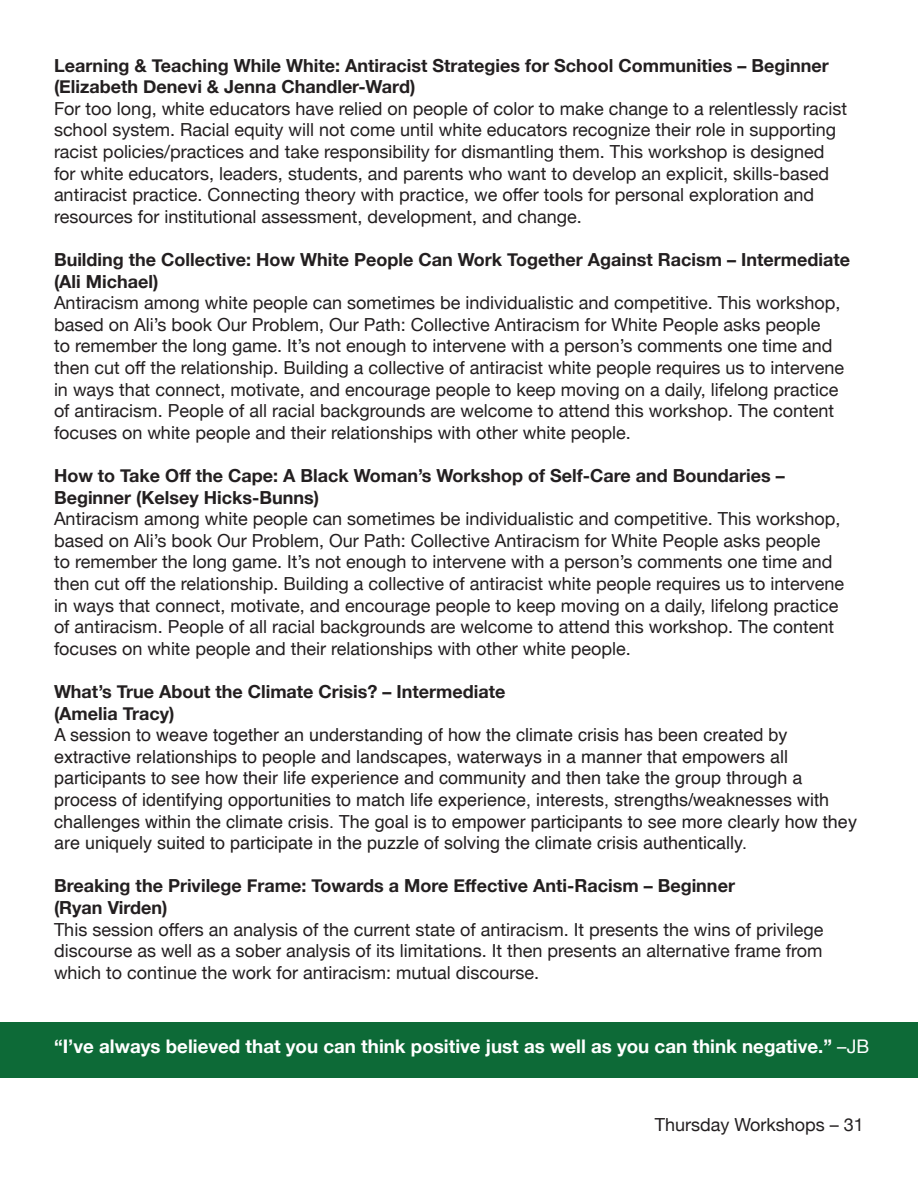
<style>
.page{position:relative;width:918px;height:1188px;background:#fff}
.page>*{position:absolute;margin:0;border:0;box-sizing:border-box;transform-origin:0 0}
.t1{font:700 18.75px "Helvetica Neue";color:#fff}
.t2{font:18px/21.6px "Helvetica Neue";color:#231f20}
.t3{font:18px/21.6px "Helvetica";color:#231f20}
.t4{font:700 18px/21.6px "Helvetica Neue";color:#231f20}
.s1{font-weight:400}
</style>
<div class="page">
<div style="left:0;top:1022px;width:918px;height:56px;background:#0d6a37"></div>
<p class="t4" style="left:54px;top:55px;width:776px">Learning &amp; Teaching While White: Antiracist Strategies for School Communities – Beginner (Elizabeth Denevi &amp; Jenna Chandler-Ward)</p>
<p class="t2" style="left:54px;top:99px;width:795px">For too long, white educators have relied on people of color to make change to a relentlessly racist school system. Racial equity will not come until white educators recognize their role in supporting racist policies/practices and take responsibility for dismantling them. This workshop is designed for white educators, leaders, students, and parents who want to develop an explicit, skills-based antiracist practice. Connecting theory with practice, we offer tools for personal exploration and resources for institutional assessment, development, and change.</p>
<p class="t4" style="left:54px;top:249px;width:798px">Building the Collective: How White People Can Work Together Against Racism – Intermediate</p>
<p class="t4" style="left:54px;top:271px;width:106px">(Ali Michael)</p>
<p class="t2" style="left:54px;top:293px;width:792px">Antiracism among white people can sometimes be individualistic and competitive. This workshop, based on Ali’s book Our Problem, Our Path: Collective Antiracism for White People asks people<br>to remember the long game. It’s not enough to intervene with a person’s comments one time and then cut off the relationship. Building a collective of antiracist white people requires us to intervene in ways that connect, motivate, and encourage people to keep moving on a daily, lifelong practice of antiracism. People of all racial backgrounds are welcome to attend this workshop. The content focuses on white people and their relationships with other white people.</p>
<p class="t4" style="left:54px;top:465px;width:732px">How to Take Off the Cape: A Black Woman’s Workshop of Self-Care and Boundaries –<br>Beginner (Kelsey Hicks-Bunns)</p>
<p class="t2" style="left:54px;top:509px;width:792px">Antiracism among white people can sometimes be individualistic and competitive. This workshop, based on Ali’s book Our Problem, Our Path: Collective Antiracism for White People asks people<br>to remember the long game. It’s not enough to intervene with a person’s comments one time and then cut off the relationship. Building a collective of antiracist white people requires us to intervene in ways that connect, motivate, and encourage people to keep moving on a daily, lifelong practice of antiracism. People of all racial backgrounds are welcome to attend this workshop. The content focuses on white people and their relationships with other white people.</p>
<p class="t4" style="left:54px;top:681px;width:453px">What’s True About the Climate Crisis? – Intermediate (Amelia Tracy)</p>
<p class="t3" style="left:54px;top:725px;width:805px">A session to weave together an understanding of how the climate crisis has been created by extractive relationships to people and landscapes, waterways in a manner that empowers all participants to see how their life experience and community and then take the group through a process of identifying opportunities to match life experience, interests, strengths/weaknesses with challenges within the climate crisis. The goal is to empower participants to see more clearly how they are uniquely suited to participate in the puzzle of solving the climate crisis authentically.</p>
<p class="t4" style="left:54px;top:876px;width:683px">Breaking the Privilege Frame: Towards a More Effective Anti-Racism – Beginner</p>
<p class="t4" style="left:54px;top:897px;width:115px">(Ryan Virden)</p>
<p class="t2" style="left:54px;top:919px;width:771px;text-align:justify">This session offers an analysis of the current state of antiracism. It presents the wins of privilege discourse as well as a sober analysis of its limitations. It then presents an alternative frame from which to continue the work for antiracism: mutual discourse.</p>
<p class="t1" style="left:54px;top:1032px;width:817px">“I’ve always believed that you can think positive just as well as you can think negative.” <span class="s1">–JB</span></p>
<p class="t2" style="left:655px;top:1115px;width:211px">Thursday Workshops – 31</p>
</div>
